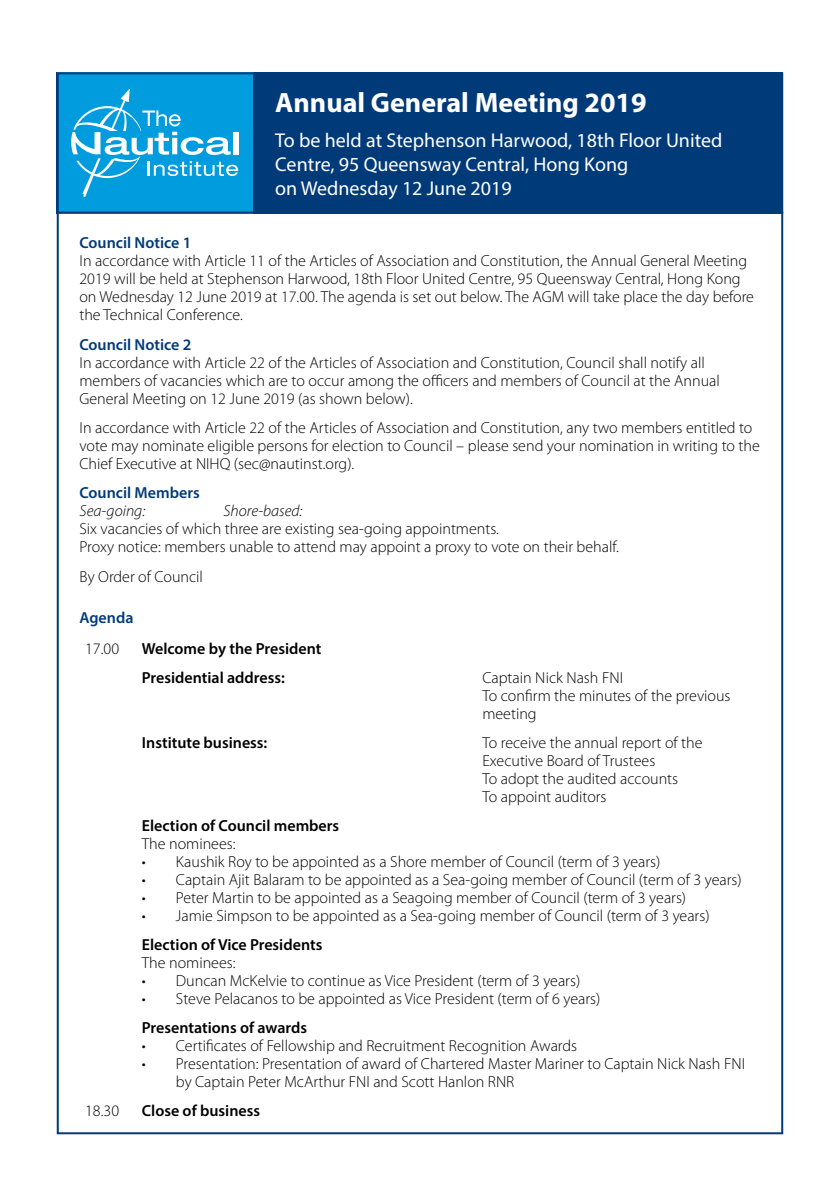
<style>
.page{position:relative;width:840px;height:1191px;background:#fff}
.page>*{position:absolute;margin:0;border:0;box-sizing:border-box;transform-origin:0 0}
.t1{font:700 28px "Myriad Pro";color:#fff}
.t2{font:20px/24px "Myriad Pro";color:#fff}
.t3{font:300 16px/18px "Myriad Pro";color:#000}
.t4{font:600 16px/29px "Myriad Pro";color:#000}
.t5{font:600 16px "Myriad Pro";color:#003a78}
.t6{font:italic 300 16px "Myriad Pro";color:#000}
</style>
<div class="page">
<div style="left:57px;top:72px;width:725px;height:141px;background:#003a78"></div>
<div style="left:57px;top:72px;width:195px;height:142px;background:#009cde"></div>
<svg style="left:71px;top:89px;width:167px;height:107px"></svg>
<hr style="left:57px;top:211px;width:725px;height:2px;background:#003a78">
<h1 class="t1" style="left:275px;top:84px;width:373px">Annual General Meeting 2019</h1>
<p class="t2" style="left:275px;top:128px;width:448px">To be held at Stephenson Harwood, 18th Floor United<br>Centre, 95 Queensway Central, Hong Kong<br>on Wednesday 12 June 2019</p>
<p class="t5" style="left:79px;top:233px;width:113px">Council Notice 1</p>
<p class="t3" style="left:79px;top:252px;width:675px">In accordance with Article 11 of the Articles of Association and Constitution, the Annual General Meeting 2019 will be held at Stephenson Harwood, 18th Floor United Centre, 95 Queensway Central, Hong Kong on Wednesday 12 June 2019 at 17.00. The agenda is set out below. The AGM will take place the day before the Technical Conference.</p>
<p class="t5" style="left:79px;top:334px;width:113px">Council Notice 2</p>
<p class="t3" style="left:79px;top:353px;width:641px">In accordance with Article 22 of the Articles of Association and Constitution, Council shall notify all members of vacancies which are to occur among the officers and members of Council at the Annual<br>General Meeting on 12 June 2019 (as shown below).</p>
<p class="t3" style="left:79px;top:418px;width:681px">In accordance with Article 22 of the Articles of Association and Constitution, any two members entitled to vote may nominate eligible persons for election to Council – please send your nomination in writing to the<br>Chief Executive at NIHQ (sec@nautinst.org).</p>
<p class="t5" style="left:79px;top:483px;width:122px">Council Members</p>
<p class="t6" style="left:79px;top:501px;width:67px">Sea-going:</p>
<p class="t6" style="left:223px;top:501px;width:80px">Shore-based:</p>
<p class="t3" style="left:79px;top:520px;width:540px">Six vacancies of which three are existing sea-going appointments.<br>Proxy notice: members unable to attend may appoint a proxy to vote on their behalf.</p>
<p class="t3" style="left:79px;top:567px;width:125px">By Order of Council</p>
<p class="t5" style="left:79px;top:607px;width:55px">Agenda</p>
<p class="t3" style="left:85px;top:639px;width:36px">17.00</p>
<p class="t4" style="left:142px;top:633px;width:181px">Welcome by the President<br>Presidential address:</p>
<p class="t3" style="left:482px;top:668px;width:249px">Captain Nick Nash FNI<br>To confirm the minutes of the previous meeting</p>
<p class="t4" style="left:142px;top:727px;width:127px">Institute business:</p>
<p class="t3" style="left:482px;top:733px;width:221px">To receive the annual report of the<br>Executive Board of Trustees<br>To adopt the audited accounts<br>To appoint auditors</p>
<p class="t4" style="left:142px;top:810px;width:199px">Election of Council members</p>
<p class="t3" style="left:142px;top:834px;width:95px">The nominees:</p>
<p class="t3" style="left:142px;top:852px;width:520px">• Kaushik Roy to be appointed as a Shore member of Council (term of 3 years)</p>
<p class="t3" style="left:142px;top:870px;width:601px">• Captain Ajit Balaram to be appointed as a Sea-going member of Council (term of 3 years)</p>
<p class="t3" style="left:142px;top:888px;width:545px">• Peter Martin to be appointed as a Seagoing member of Council (term of 3 years)</p>
<p class="t3" style="left:142px;top:906px;width:569px">• Jamie Simpson to be appointed as a Sea-going member of Council (term of 3 years)</p>
<p class="t4" style="left:142px;top:929px;width:182px">Election of Vice Presidents</p>
<p class="t3" style="left:142px;top:953px;width:95px">The nominees:</p>
<p class="t3" style="left:142px;top:971px;width:439px">• Duncan McKelvie to continue as Vice President (term of 3 years)</p>
<p class="t3" style="left:142px;top:989px;width:460px">• Steve Pelacanos to be appointed as Vice President (term of 6 years)</p>
<p class="t4" style="left:142px;top:1012px;width:167px">Presentations of awards</p>
<p class="t3" style="left:142px;top:1036px;width:436px">• Certificates of Fellowship and Recruitment Recognition Awards</p>
<p class="t3" style="left:176px;top:1054px;width:570px;text-indent:-34px">• Presentation: Presentation of award of Chartered Master Mariner to Captain Nick Nash FNI by Captain Peter McArthur FNI and Scott Hanlon RNR</p>
<p class="t3" style="left:85px;top:1101px;width:36px">18.30</p>
<p class="t4" style="left:142px;top:1095px;width:120px">Close of business</p>
</div>
